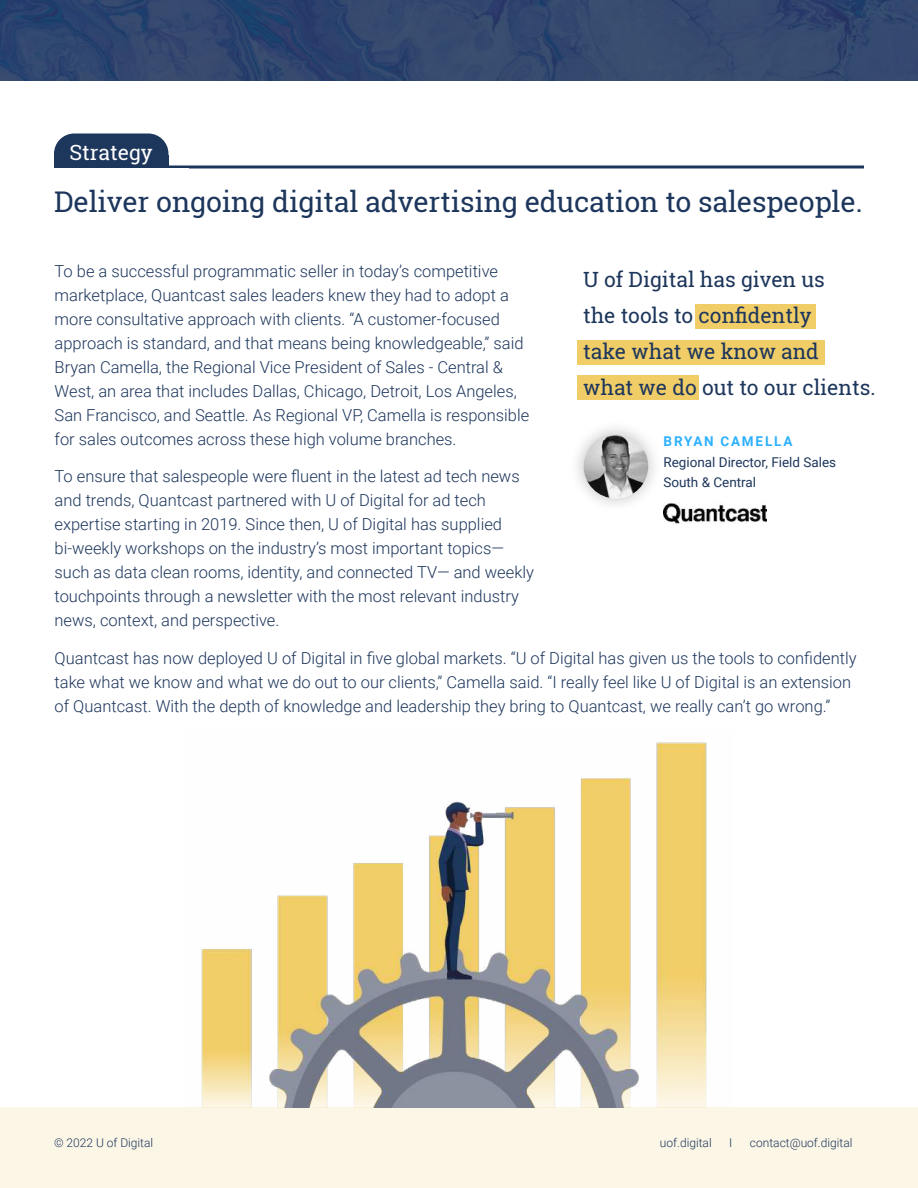
<style>
.page{position:relative;width:918px;height:1188px;background:#fff}
.page>*{position:absolute;margin:0;border:0;box-sizing:border-box;transform-origin:0 0}
.t1{font:28.5px "Roboto Slab";letter-spacing:-.005em;color:#1d365c}
.t2{font:21px/36px "Roboto Slab";color:#1d365c}
.t3{font:21px "Roboto Slab";color:#fff}
.t4{font:300 16.5px/24px "Roboto";color:#1d365c}
.t5{font:13.5px/20.2px "Roboto";color:#1d365c}
.t6{font:700 13.5px "Roboto";letter-spacing:.135em;color:#2db1ff}
.t7{font:300 12px "Roboto";color:#1d365c}
</style>
<div class="page">
<div style="left:0;top:1107px;width:918px;height:81px;background:#fbf6e6"></div>
<div style="left:54px;top:133px;width:114px;height:41px;background:#1d365c;border-radius:20px"></div>
<div style="left:54px;top:155px;width:114px;height:14px;background:#1d365c"></div>
<hr style="left:54px;top:165px;width:810px;height:3px;background:#1d365c">
<div style="left:41px;top:169px;width:148px;height:22px;background:#fff"></div>
<svg style="left:0;top:0;width:918px;height:81px;background:#31466e"></svg>
<img style="left:201px;top:742px;width:506px;height:365px">
<div style="left:577px;top:340px;width:248px;height:25px;background:#f0cd67"></div>
<div style="left:696px;top:304px;width:120px;height:25px;background:#f0cd67"></div>
<div style="left:577px;top:375px;width:122px;height:25px;background:#f0cd67"></div>
<img style="left:664px;top:503px;width:103px;height:21px">
<div style="left:569px;top:419px;width:94px;height:94px;background:#000;opacity:.25"></div>
<img style="left:584px;top:434px;width:64px;height:64px;border-radius:32px">
<p class="t3" style="left:69px;top:143px;width:85px">Strategy</p>
<h1 class="t1" style="left:54px;top:190px;width:810px">Deliver ongoing digital advertising education to salespeople.</h1>
<p class="t4" style="left:55px;top:260px;width:476px">To be a successful programmatic seller in today’s competitive marketplace, Quantcast sales leaders knew they had to adopt a more consultative approach with clients. “A customer-focused approach is standard, and that means being knowledgeable,” said Bryan Camella, the Regional Vice President of Sales - Central &amp; West, an area that includes Dallas, Chicago, Detroit, Los Angeles, San Francisco, and Seattle. As Regional VP, Camella is responsible for sales outcomes across these high volume branches.</p>
<p class="t4" style="left:55px;top:464px;width:481px">To ensure that salespeople were 昀氀uent in the latest ad tech news and trends, Quantcast partnered with U of Digital for ad tech expertise starting in 2019. Since then, U of Digital has supplied bi-weekly workshops on the industry’s most important topics— such as data clean rooms, identity, and connected TV— and weekly touchpoints through a newsletter with the most relevant industry news, context, and perspective.</p>
<p class="t4" style="left:55px;top:645px;width:804px">Quantcast has now deployed U of Digital in 昀椀ve global markets. “U of Digital has given us the tools to con昀椀dently take what we know and what we do out to our clients,” Camella said. “I really feel like U of Digital is an extension of Quantcast. With the depth of knowledge and leadership they bring to Quantcast, we really can’t go wrong.”</p>
<p class="t2" style="left:583px;top:263px;width:294px">U of Digital has given us<br>the tools to con昀椀dently<br>take what we know and<br>what we do out to our clients.</p>
<p class="t6" style="left:664px;top:436px;width:130px">BRYAN CAMELLA</p>
<p class="t5" style="left:663px;top:453px;width:174px">Regional Director, Field Sales<br>South &amp; Central</p>
<p class="t7" style="left:54px;top:1138px;width:101px">© 2022 U of Digital</p>
<p class="t7" style="left:660px;top:1138px;width:53px">uof.digital</p>
<p class="t7" style="left:729px;top:1138px;width:5px">I</p>
<p class="t7" style="left:750px;top:1138px;width:104px">contact@uof.digital</p>
</div>
